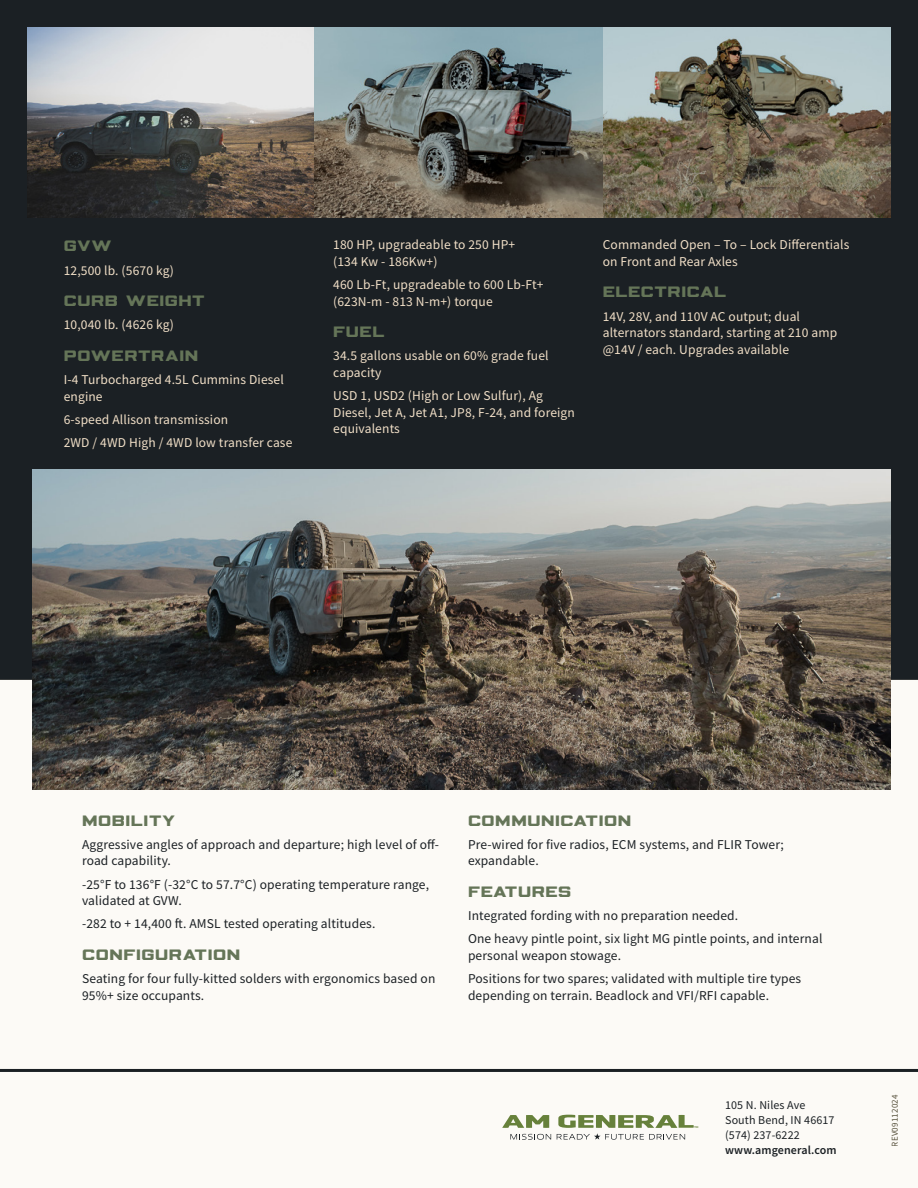
<style>
.page{position:relative;width:918px;height:1188px;background:#fff}
.page>*{position:absolute;margin:0;border:0;box-sizing:border-box;transform-origin:0 0}
.Spec_Title{font:15px "Beachwood Variable";letter-spacing:.04em;color:#657558}
.Spec_Data{font:13.5px/16.5px "Source Sans Pro";letter-spacing:.01em;color:#1b2024}
.Spec_Data-2{font:13.5px/16.5px "Source Sans Pro";letter-spacing:.01em;color:#f1dfc7}
.t1{font:12px "Source Sans Pro";letter-spacing:.01em;color:#1b2024}
.t2{font:600 12px "Source Sans Pro";letter-spacing:.01em;color:#1b2024}
.t3{font:9px "Source Sans Pro";letter-spacing:.02em;color:#595541}
.t4{font:600 2.85px "Source Sans Pro";color:#68813b;scale:1.26 1}
</style>
<div class="page">
<div style="left:0;top:0;width:918px;height:679px;background:#1b2024"></div>
<div style="left:0;top:679px;width:918px;height:509px;background:#fcfaf6"></div>
<img style="left:27px;top:27px;width:864px;height:191px">
<img style="left:33px;top:470px;width:858px;height:319px">
<hr style="left:0;top:1069px;width:918px;height:3px;background:#1b2024">
<svg style="left:502px;top:1115px;width:47px;height:13px"></svg>
<svg style="left:510px;top:1134px;width:41px;height:6px"></svg>
<svg style="left:557px;top:1115px;width:137px;height:25px"></svg>
<p class="Spec_Title" style="left:64px;top:236px;width:49px">GVW</p>
<p class="Spec_Data-2" style="left:64px;top:262px;width:112px">12,500 lb. (5670 kg)</p>
<p class="Spec_Title" style="left:64px;top:291px;width:143px">CURB WEIGHT</p>
<p class="Spec_Data-2" style="left:64px;top:317px;width:112px">10,040 lb. (4626 kg)</p>
<p class="Spec_Title" style="left:64px;top:346px;width:136px">POWERTRAIN</p>
<p class="Spec_Data-2" style="left:64px;top:371px;width:222px">I-4 Turbocharged 4.5L Cummins Diesel engine</p>
<p class="Spec_Data-2" style="left:64px;top:411px;width:166px">6-speed Allison transmission</p>
<p class="Spec_Data-2" style="left:64px;top:434px;width:230px">2WD / 4WD High / 4WD low transfer case</p>
<p class="Spec_Data-2" style="left:333px;top:237px;width:184px">180 HP, upgradeable to 250 HP+ (134 Kw - 186Kw+)</p>
<p class="Spec_Data-2" style="left:333px;top:276px;width:212px">460 Lb-Ft, upgradeable to 600 Lb-Ft+ (623N-m - 813 N-m+) torque</p>
<p class="Spec_Title" style="left:333px;top:322px;width:53px">FUEL</p>
<p class="Spec_Data-2" style="left:333px;top:348px;width:217px">34.5 gallons usable on 60% grade fuel capacity</p>
<p class="Spec_Data-2" style="left:333px;top:387px;width:243px">USD 1, USD2 (High or Low Sulfur), Ag<br>Diesel, Jet A, Jet A1, JP8, F-24, and foreign equivalents</p>
<p class="Spec_Data-2" style="left:603px;top:237px;width:248px">Commanded Open – To – Lock Differentials on Front and Rear Axles</p>
<p class="Spec_Title" style="left:603px;top:282px;width:125px">ELECTRICAL</p>
<p class="Spec_Data-2" style="left:603px;top:308px;width:236px">14V, 28V, and 110V AC output; dual alternators standard, starting at 210 amp @14V / each. Upgrades available</p>
<p class="Spec_Title" style="left:82px;top:811px;width:95px">MOBILITY</p>
<p class="Spec_Data" style="left:82px;top:836px;width:359px">Aggressive angles of approach and departure; high level of off&shy;road capability.</p>
<p class="Spec_Data" style="left:82px;top:876px;width:349px">-25°F to 136°F (-32°C to 57.7°C) operating temperature range, validated at GVW.</p>
<p class="Spec_Data" style="left:82px;top:916px;width:295px">-282 to + 14,400 ft. AMSL tested operating altitudes.</p>
<p class="Spec_Title" style="left:82px;top:945px;width:160px">CONFIGURATION</p>
<p class="Spec_Data" style="left:82px;top:970px;width:355px">Seating for four fully-kitted solders with ergonomics based on<br>95%+ size occupants.</p>
<p class="Spec_Title" style="left:468px;top:811px;width:165px">COMMUNICATION</p>
<p class="Spec_Data" style="left:468px;top:836px;width:317px">Pre-wired for five radios, ECM systems, and FLIR Tower; expandable.</p>
<p class="Spec_Title" style="left:468px;top:882px;width:105px">FEATURES</p>
<p class="Spec_Data" style="left:468px;top:907px;width:272px">Integrated fording with no preparation needed.</p>
<p class="Spec_Data" style="left:468px;top:931px;width:356px">One heavy pintle point, six light MG pintle points, and internal personal weapon stowage.</p>
<p class="Spec_Data" style="left:468px;top:970px;width:335px">Positions for two spares; validated with multiple tire types depending on terrain. Beadlock and VFI/RFI capable.</p>
<p class="t4" style="left:694px;top:1125px;width:5px">TM</p>
<p class="t1" style="left:725px;top:1098px;width:82px">105 N. Niles Ave</p>
<p class="t1" style="left:725px;top:1113px;width:111px">South Bend, IN 46617</p>
<p class="t1" style="left:725px;top:1128px;width:76px">(574) 237-6222</p>
<p class="t2" style="left:725px;top:1142px;width:113px">www.amgeneral.com</p>
<p class="t3" style="left:889px;top:1147px;width:54px;rotate:-90deg">REV09112024</p>
</div>
